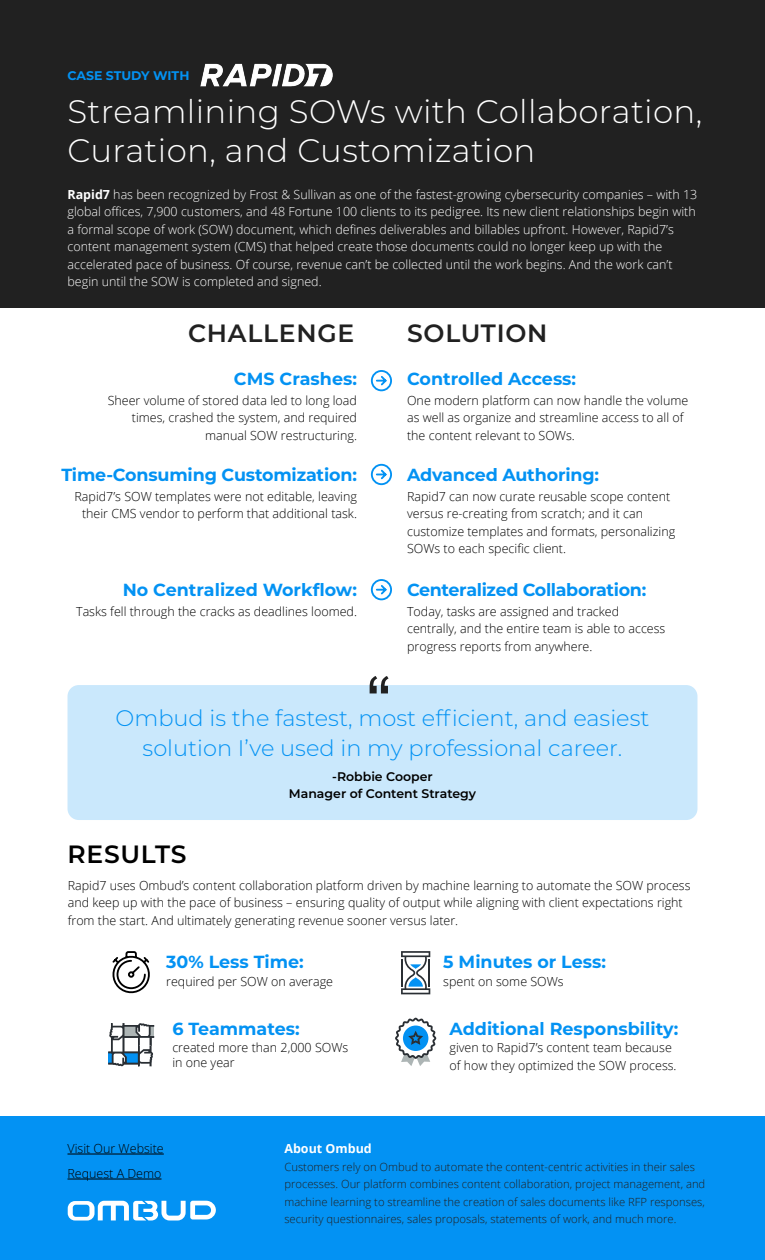
<style>
.page{position:relative;width:765px;height:1260px;background:#fff}
.page>*{position:absolute;margin:0;border:0;box-sizing:border-box;transform-origin:0 0}
.t1{font:300 32.5px/38.8px "Montserrat";letter-spacing:.01em;color:#fff}
.t2{font:600 25px "Montserrat";letter-spacing:.03em;color:#212121}
.t3{font:600 25px "Montserrat";letter-spacing:.03em;color:#000}
.t4{font:300 22.5px/30px "Montserrat";color:#0392f3;text-align:center}
.t5{font:700 17.5px "Montserrat";letter-spacing:-.005em;color:#0392f3}
.t6{font:300 12.5px/17.5px "Open Sans";color:#000}
.t7{font:300 12.5px/17.5px "Open Sans";color:#fff}
.t8{font:600 12.5px/17.5px "Montserrat";color:#000;text-align:center}
.t9{font:700 12.5px "Montserrat";letter-spacing:-.005em;color:#0392f3}
.t10{font:700 12.5px "Open Sans";color:#fff}
.t11{font:300 11.25px/17.5px "Open Sans";color:#212121}
.s1{font-weight:700}
</style>
<div class="page">
<div style="left:0;top:0;width:765px;height:308px;background:#212121"></div>
<div style="left:0;top:1116px;width:765px;height:144px;background:#0392f3"></div>
<div style="left:68px;top:685px;width:630px;height:135px;background:#cae8fc;border-radius:11px"></div>
<hr style="left:68px;top:1154px;width:96px;height:1px;background:#000">
<hr style="left:68px;top:1179px;width:94px;height:1px;background:#000">
<svg style="left:370px;top:676px;width:19px;height:17px"></svg>
<svg style="left:68px;top:1201px;width:148px;height:20px"></svg>
<svg style="left:370px;top:370px;width:22px;height:22px"></svg>
<svg style="left:370px;top:463px;width:22px;height:23px"></svg>
<svg style="left:370px;top:579px;width:22px;height:22px"></svg>
<img style="left:200px;top:63px;width:133px;height:24px">
<svg style="left:401px;top:951px;width:29px;height:43px"></svg>
<svg style="left:112px;top:951px;width:38px;height:43px"></svg>
<svg style="left:108px;top:1023px;width:46px;height:43px"></svg>
<svg style="left:395px;top:1018px;width:41px;height:48px"></svg>
<p class="t9" style="left:68px;top:66px;width:123px">CASE STUDY WITH</p>
<h1 class="t1" style="left:68px;top:91px;width:636px">Streamlining SOWs with Collaboration,<br>Curation, and Customization</h1>
<p class="t7" style="left:68px;top:185px;width:631px"><span class="s1">Rapid7</span> has been recognized by Frost &amp; Sullivan as one of the fastest-growing cybersecurity companies – with 13 global offices, 7,900 customers, and 48 Fortune 100 clients to its pedigree. Its new client relationships begin with a formal scope of work (SOW) document, which defines deliverables and billables upfront. However, Rapid7’s content management system (CMS) that helped create those documents could no longer keep up with the accelerated pace of business. Of course, revenue can’t be collected until the work begins. And the work can’t begin until the SOW is completed and signed.</p>
<h2 class="t2" style="left:188px;top:315px;width:168px">CHALLENGE</h2>
<h2 class="t2" style="left:407px;top:315px;width:142px">SOLUTION</h2>
<h3 class="t5" style="left:234px;top:366px;width:125px">CMS Crashes:</h3>
<p class="t6" style="left:108px;top:391px;width:251px;text-align:right">Sheer volume of stored data led to long load times, crashed the system, and required manual SOW restructuring.</p>
<h3 class="t5" style="left:61px;top:462px;width:297px">Time-Consuming Customization:</h3>
<p class="t6" style="left:75px;top:487px;width:284px;text-align:center">Rapid7’s SOW templates were not editable, leaving their CMS vendor to perform that additional task.</p>
<h3 class="t5" style="left:407px;top:366px;width:171px">Controlled Access:</h3>
<p class="t6" style="left:407px;top:391px;width:283px">One modern platform can now handle the volume as well as organize and streamline access to all of the content relevant to SOWs.</p>
<h3 class="t5" style="left:407px;top:462px;width:194px">Advanced Authoring:</h3>
<p class="t6" style="left:407px;top:487px;width:270px">Rapid7 can now curate reusable scope content versus re-creating from scratch; and it can customize templates and formats, personalizing SOWs to each specific client.</p>
<h3 class="t5" style="left:407px;top:577px;width:241px">Centeralized Collaboration:</h3>
<p class="t6" style="left:407px;top:602px;width:260px">Today, tasks are assigned and tracked centrally, and the entire team is able to access progress reports from anywhere.</p>
<h3 class="t5" style="left:123px;top:577px;width:236px">No Centralized Workflow:</h3>
<p class="t6" style="left:76px;top:602px;width:282px">Tasks fell through the cracks as deadlines loomed.</p>
<h3 class="t4" style="left:116px;top:702px;width:535px">Ombud is the fastest, most efficient, and easiest solution I’ve used in my professional career.</h3>
<p class="t8" style="left:289px;top:767px;width:189px">-Robbie Cooper<br>Manager of Content Strategy</p>
<h2 class="t3" style="left:68px;top:836px;width:120px">RESULTS</h2>
<p class="t6" style="left:68px;top:876px;width:624px">Rapid7 uses Ombud’s content collaboration platform driven by machine learning to automate the SOW process and keep up with the pace of business – ensuring quality of output while aligning with client expectations right from the start. And ultimately generating revenue sooner versus later.</p>
<h3 class="t5" style="left:166px;top:949px;width:139px">30% Less Time:</h3>
<p class="t6" style="left:166px;top:972px;width:169px">required per SOW on average</p>
<h3 class="t5" style="left:172px;top:1016px;width:129px">6 Teammates:</h3>
<p class="t6" style="left:172px;top:1040px;width:177px;line-height:15px">created more than 2,000 SOWs in one year</p>
<h3 class="t5" style="left:443px;top:949px;width:164px">5 Minutes or Less:</h3>
<p class="t6" style="left:443px;top:972px;width:122px">spent on some SOWs</p>
<h3 class="t5" style="left:449px;top:1016px;width:230px">Additional Responsbility:</h3>
<p class="t6" style="left:449px;top:1038px;width:229px">given to Rapid7’s content team because of how they optimized the SOW process.</p>
<p class="t6" style="left:68px;top:1136px;width:98px;line-height:25px">Visit Our Website<br>Request A Demo</p>
<p class="t10" style="left:284px;top:1140px;width:89px">About Ombud</p>
<p class="t11" style="left:284px;top:1157px;width:422px">Customers rely on Ombud to automate the content-centric activities in their sales processes. Our platform combines content collaboration, project management, and machine learning to streamline the creation of sales documents like RFP responses, security questionnaires, sales proposals, statements of work, and much more.</p>
</div>
